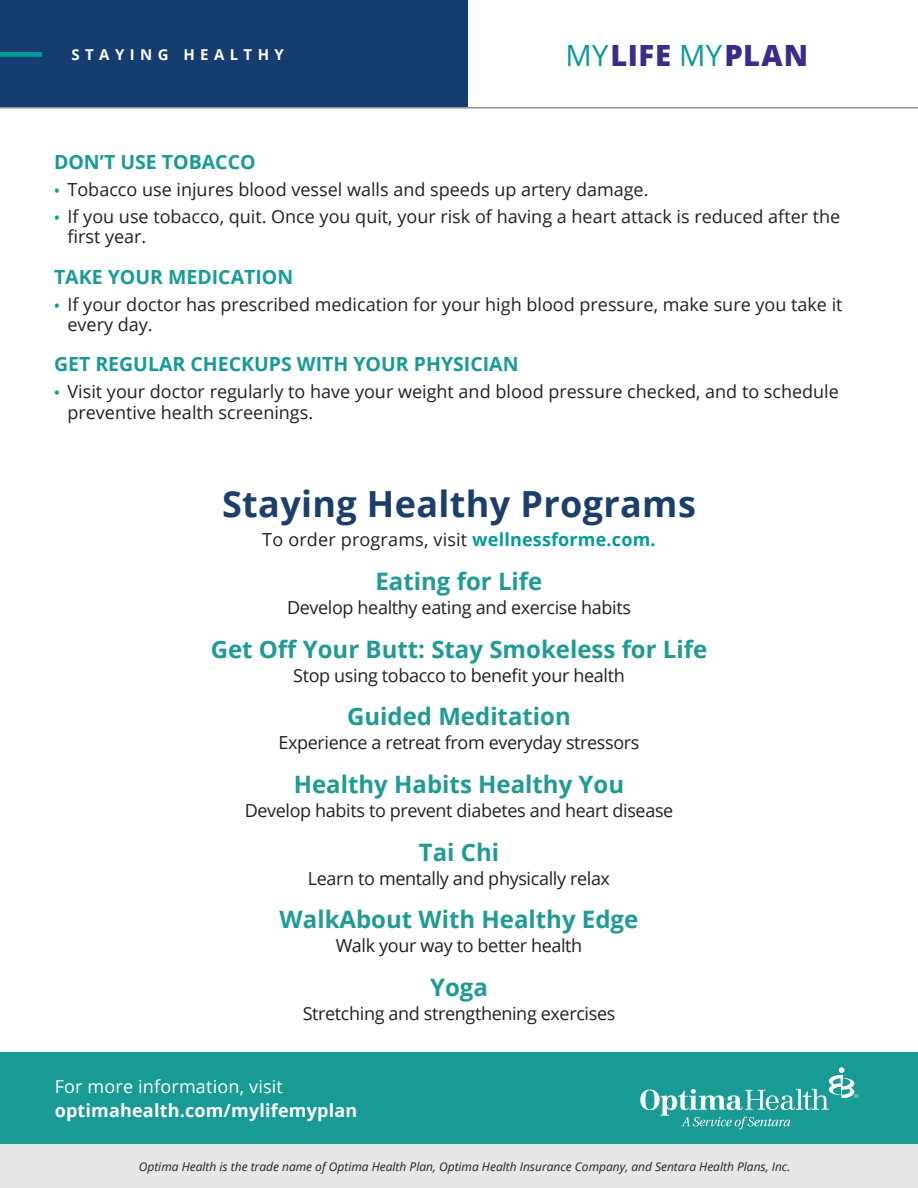
<style>
.page{position:relative;width:918px;height:1188px;background:#fff}
.page>*{position:absolute;margin:0;border:0;box-sizing:border-box;transform-origin:0 0}
.t1{font:700 36px "Open Sans";letter-spacing:.01em;color:#1b3e6c}
.t2{font:800 29.25px "Open Sans";letter-spacing:.02em;color:#3a2c8a}
.t3{font:700 24px "Open Sans";color:#1f9b94}
.t4{font:700 19.5px "Open Sans";color:#189b94}
.t5{font:18px/20.2px "Open Sans";color:#231f20}
.t6{font:18px "Open Sans";letter-spacing:-.02em;color:#231f20}
.t7{font:700 18px "Open Sans";letter-spacing:.01em;color:#fff}
.t8{font:18px "Open Sans";letter-spacing:.01em;color:#fff}
.t9{font:700 15px "Open Sans";letter-spacing:.36em;color:#fff}
.t10{font:italic 12px "Open Sans";color:#231f20}
.s1{font-weight:400;color:#009c96}
.s2{font-weight:600;font-size:15px;color:#009c96}
.s3{font-weight:700;color:#009c96}
</style>
<div class="page">
<div style="left:0;top:1053px;width:918px;height:91px;background:#189b94"></div>
<svg style="left:640px;top:1067px;width:218px;height:62px"></svg>
<div style="left:0;top:0;width:468px;height:107px;background:#163d6f"></div>
<div style="left:0;top:52px;width:42px;height:5px;background:#009c96"></div>
<hr style="left:0;top:107px;width:918px;height:2px;background:#231f20">
<div style="left:0;top:1144px;width:918px;height:44px;background:#e6e7e9"></div>
<p class="t9" style="left:72px;top:44px;width:214px">STAYING HEALTHY</p>
<h2 class="t2" style="left:565px;top:33px;width:244px"><span class="s1">MY</span>LIFE <span class="s1">MY</span>PLAN</h2>
<p class="t4" style="left:54px;top:148px;width:203px">DON’T USE TOBACCO</p>
<p class="t5" style="left:54px;top:179px;width:596px"><span class="s2">•</span> Tobacco use injures blood vessel walls and speeds up artery damage.</p>
<p class="t5" style="left:68px;top:206px;width:774px;text-indent:-14px"><span class="s2">•</span> If you use tobacco, quit. Once you quit, your risk of having a heart attack is reduced after the first year.</p>
<p class="t4" style="left:54px;top:263px;width:241px">TAKE YOUR MEDICATION</p>
<p class="t5" style="left:68px;top:293px;width:777px;text-indent:-14px"><span class="s2">•</span> If your doctor has prescribed medication for your high blood pressure, make sure you take it every day.</p>
<p class="t4" style="left:54px;top:350px;width:466px">GET REGULAR CHECKUPS WITH YOUR PHYSICIAN</p>
<p class="t5" style="left:68px;top:381px;width:773px;text-indent:-14px"><span class="s2">•</span> Visit your doctor regularly to have your weight and blood pressure checked, and to schedule preventive health screenings.</p>
<h1 class="t1" style="left:222px;top:478px;width:475px">Staying Healthy Programs</h1>
<p class="t5" style="left:262px;top:529px;width:395px">To order programs, visit <span class="s3">wellnessforme.com.</span></p>
<h3 class="t3" style="left:376px;top:565px;width:168px">Eating for Life</h3>
<p class="t6" style="left:287px;top:595px;width:346px">Develop healthy eating and exercise habits</p>
<h3 class="t3" style="left:211px;top:632px;width:498px">Get Off Your Butt: Stay Smokeless for Life</h3>
<p class="t6" style="left:293px;top:663px;width:333px">Stop using tobacco to benefit your health</p>
<h3 class="t3" style="left:347px;top:700px;width:225px">Guided Meditation</h3>
<p class="t6" style="left:279px;top:730px;width:362px">Experience a retreat from everyday stressors</p>
<h3 class="t3" style="left:294px;top:767px;width:332px">Healthy Habits Healthy You</h3>
<p class="t6" style="left:245px;top:798px;width:430px">Develop habits to prevent diabetes and heart disease</p>
<h3 class="t3" style="left:419px;top:835px;width:82px">Tai Chi</h3>
<p class="t6" style="left:308px;top:866px;width:304px">Learn to mentally and physically relax</p>
<h3 class="t3" style="left:280px;top:903px;width:360px">WalkAbout With Healthy Edge</h3>
<p class="t6" style="left:336px;top:933px;width:248px">Walk your way to better health</p>
<h3 class="t3" style="left:430px;top:970px;width:59px">Yoga</h3>
<p class="t6" style="left:303px;top:1001px;width:314px">Stretching and strengthening exercises</p>
<p class="t8" style="left:55px;top:1074px;width:230px">For more information, visit</p>
<p class="t7" style="left:55px;top:1098px;width:304px">optimahealth.com/mylifemyplan</p>
<p class="t10" style="left:139px;top:1158px;width:653px">Optima Health is the trade name of Optima Health Plan, Optima Health Insurance Company, and Sentara Health Plans, Inc.</p>
</div>
